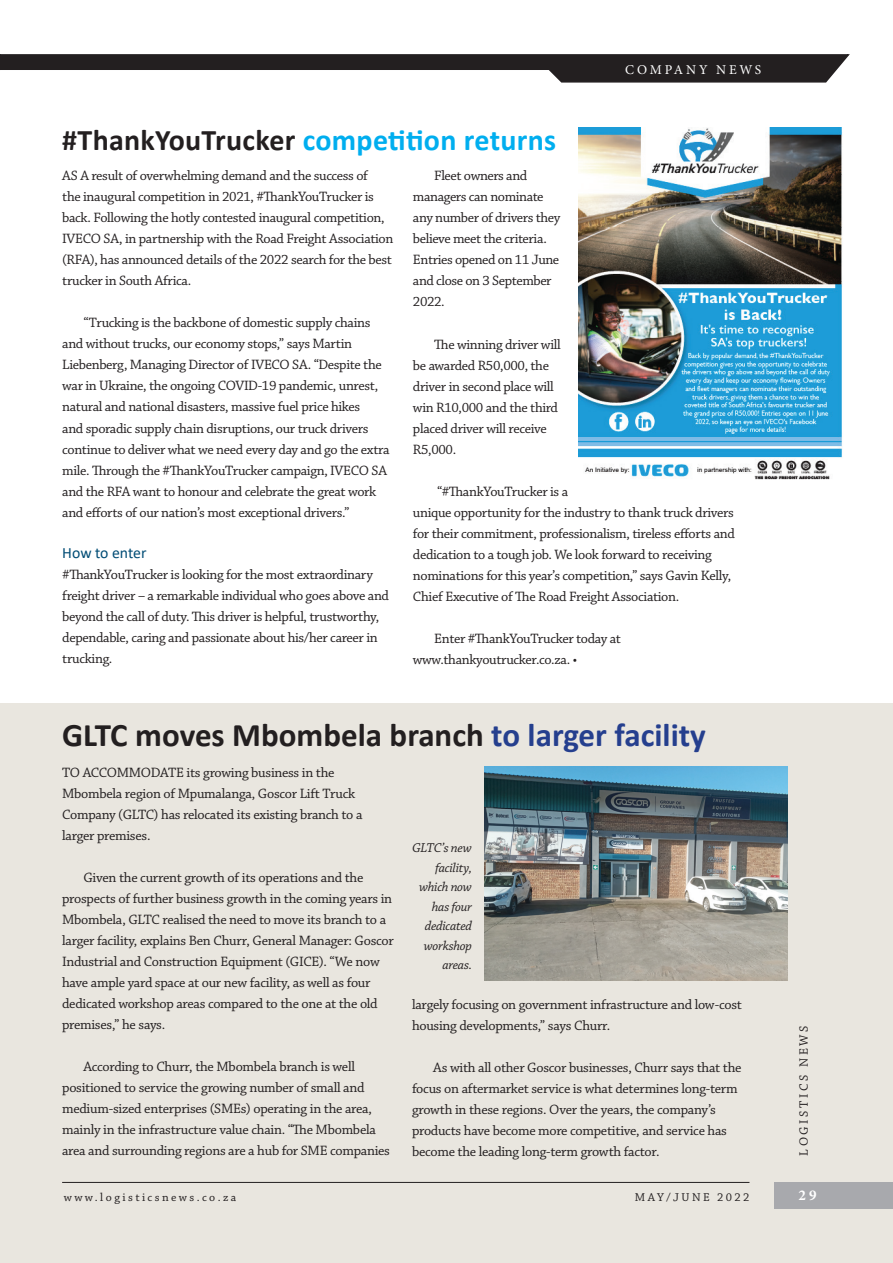
<style>
.page{position:relative;width:893px;height:1263px;background:#fff}
.page>*{position:absolute;margin:0;border:0;box-sizing:border-box;transform-origin:0 0}
.t1{font:700 33px "Calibri";color:#231f20}
.t2{font:700 30px "Calibri";letter-spacing:.01em;color:#00aeef}
.t3{font:15.75px "Calibri";letter-spacing:-.005em;color:#004c75}
.t4{font:700 15px "Minion Pro";color:#fff}
.t5{font:14.25px/21px "Chaparral Pro";letter-spacing:-.025em;color:#231f20}
.t6{font:italic 13.5px/19.5px "Chaparral Pro";letter-spacing:-.02em;color:#231f20;text-align:right}
.t7{font:13.5px "Minion Pro";letter-spacing:.21em;color:#fff}
.t8{font:12.75px "Chaparral Pro";letter-spacing:.2em;color:#231f20}
.t9{font:12px "Chaparral Pro";letter-spacing:.2em;color:#231f20}
.s1{color:#231f20}
.s2{color:#253f8e}
</style>
<div class="page">
<svg style="left:0;top:54px;width:850px;height:29px"></svg>
<div style="left:0;top:703px;width:893px;height:560px;background:#e9e6df"></div>
<div style="left:774px;top:1182px;width:119px;height:27px;background:#a8a9ad"></div>
<hr style="left:62px;top:1182px;width:687px;height:1px;background:#231f20">
<img style="left:485px;top:767px;width:302px;height:214px">
<img style="left:579px;top:127px;width:263px;height:353px">
<p class="t7" style="left:625px;top:61px;width:138px">COMPANY NEWS</p>
<h2 class="t2" style="left:62px;top:118px;width:495px"><span class="s1">#ThankYouTrucker</span> competition returns</h2>
<p class="t5" style="left:62px;top:166px;width:333px">AS A result of overwhelming demand and the success of<br>the inaugural competition in 2021, #ThankYouTrucker is back. Following the hotly contested inaugural competition, IVECO SA, in partnership with the Road Freight Association (RFA), has announced details of the 2022 search for the best trucker in South Africa.</p>
<p class="t5" style="left:62px;top:313px;width:329px;text-indent:21px">“Trucking is the backbone of domestic supply chains and without trucks, our economy stops,” says Martin Liebenberg, Managing Director of IVECO SA. “Despite the war in Ukraine, the ongoing COVID-19 pandemic, unrest, natural and national disasters, massive fuel price hikes<br>and sporadic supply chain disruptions, our truck drivers continue to deliver what we need every day and go the extra mile. Through the #ThankYouTrucker campaign, IVECO SA and the RFA want to honour and celebrate the great work and efforts of our nation’s most exceptional drivers.”</p>
<p class="t3" style="left:62px;top:542px;width:86px">How to enter</p>
<p class="t5" style="left:62px;top:565px;width:328px">#ThankYouTrucker is looking for the most extraordinary freight driver – a remarkable individual who goes above and beyond the call of duty. This driver is helpful, trustworthy, dependable, caring and passionate about his/her career in trucking.</p>
<p class="t5" style="left:413px;top:166px;width:149px;text-indent:21px">Fleet owners and managers can nominate any number of drivers they believe meet the criteria.<br>Entries opened on 11 June and close on 3 September<br>2022.</p>
<p class="t5" style="left:413px;top:334px;width:149px;text-indent:21px">The winning driver will be awarded R50,000, the driver in second place will win R10,000 and the third placed driver will receive<br>R5,000.</p>
<p class="t5" style="left:413px;top:481px;width:323px;text-indent:24px">“#ThankYouTrucker is a<br>unique opportunity for the industry to thank truck drivers for their commitment, professionalism, tireless efforts and dedication to a tough job. We look forward to receiving nominations for this year’s competition,” says Gavin Kelly, Chief Executive of The Road Freight Association.</p>
<p class="t5" style="left:413px;top:628px;width:210px;text-indent:21px">Enter #ThankYouTrucker today at www.thankyoutrucker.co.za. •</p>
<h1 class="t1" style="left:62px;top:712px;width:645px">GLTC moves Mbombela branch <span class="s2">to larger facility</span></h1>
<p class="t5" style="left:62px;top:763px;width:302px">TO ACCOMMODATE its growing business in the Mbombela region of Mpumalanga, Goscor Lift Truck Company (GLTC) has relocated its existing branch to a larger premises.</p>
<p class="t5" style="left:62px;top:868px;width:333px;text-indent:21px">Given the current growth of its operations and the prospects of further business growth in the coming years in Mbombela, GLTC realised the need to move its branch to a larger facility, explains Ben Churr, General Manager: Goscor Industrial and Construction Equipment (GICE). “We now have ample yard space at our new facility, as well as four dedicated workshop areas compared to the one at the old premises,” he says.</p>
<p class="t5" style="left:62px;top:1057px;width:329px;text-indent:21px">According to Churr, the Mbombela branch is well positioned to service the growing number of small and medium-sized enterprises (SMEs) operating in the area, mainly in the infrastructure value chain. “The Mbombela area and surrounding regions are a hub for SME companies</p>
<p class="t6" style="left:412px;top:838px;width:61px">GLTC’s new facility, which now has four dedicated workshop areas.</p>
<p class="t5" style="left:412px;top:994px;width:332px">largely focusing on government infrastructure and low-cost housing developments,” says Churr.</p>
<p class="t5" style="left:412px;top:1057px;width:331px;text-indent:21px">As with all other Goscor businesses, Churr says that the focus on aftermarket service is what determines long-term growth in these regions. Over the years, the company’s products have become more competitive, and service has become the leading long-term growth factor.</p>
<p class="t8" style="left:797px;top:1155px;width:131px;rotate:-90deg">LOGISTICS NEWS</p>
<p class="t9" style="left:64px;top:1190px;width:174px">www.logisticsnews.co.za</p>
<p class="t9" style="left:635px;top:1190px;width:116px">MAY/JUNE 2022</p>
<p class="t4" style="left:799px;top:1184px;width:20px">29</p>
</div>
